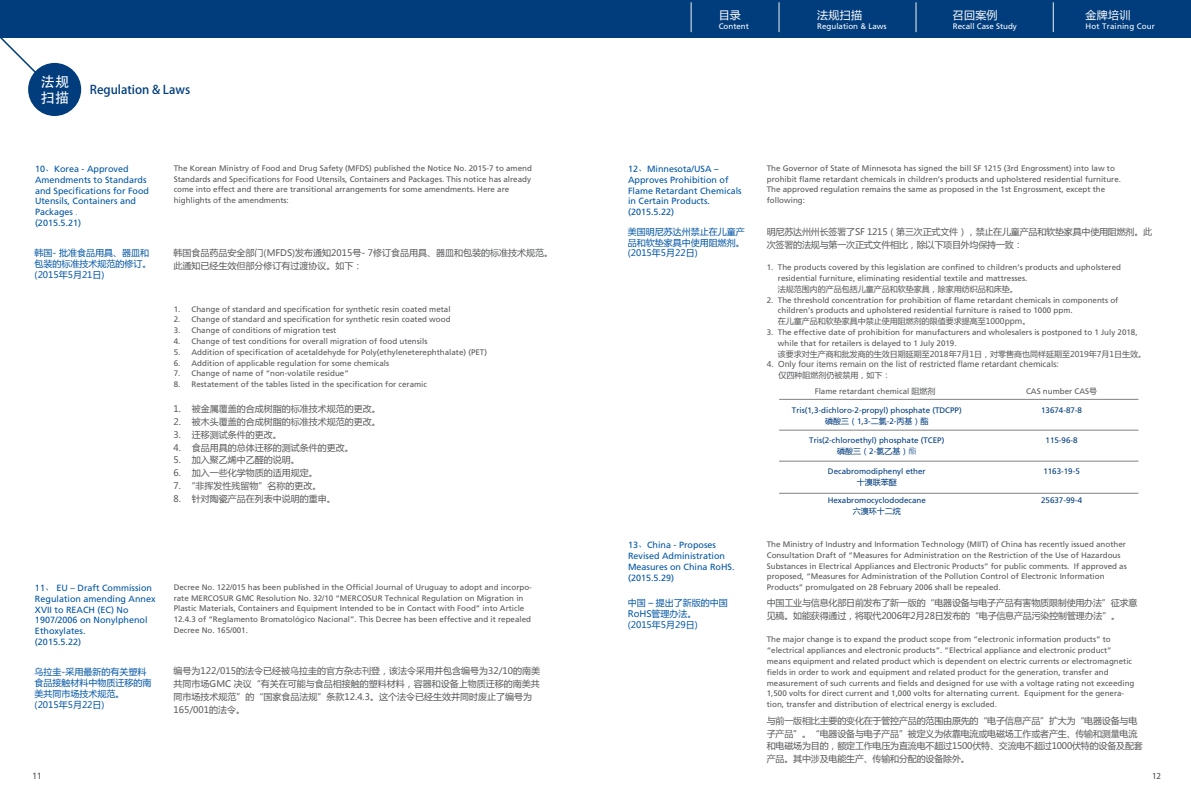
<style>
.page{position:relative;width:1191px;height:808px;background:#fff}
.page>*{position:absolute;margin:0;border:0;box-sizing:border-box;transform-origin:0 0}
.t1{font:14px "FZLTZCHK GBK1 0 G Bpc EUC H";color:#fff}
.t2{font:12px "FZLTCHK GBK1 0 G Bpc EUC H";color:#013d7d}
.t3{font:11px "Microsoft Ya Hei";letter-spacing:.02em;color:#fff}
.t4{font:9px/10.8px "Frutiger LT Std";color:#0155a5}
.t5{font:9px/12.8px "Microsoft Ya Hei";color:#57585a}
.t6{font:9px/12.8px "Microsoft Ya Hei";letter-spacing:-.02em;color:#57585a}
.t7{font:9px/10.8px "Microsoft Ya Hei";color:#0155a5}
.t8{font:9px "Frutiger LT Std";color:#57585a}
.t9{font:8px/10.8px "Frutiger LT Std";color:#57585a}
.t10{font:8px/10.8px "Frutiger LT Std";color:#013d7d;text-align:center}
.t11{font:8px/10.8px "Microsoft Ya Hei";color:#57585a}
.t12{font:8px "Frutiger LT Std";color:#fff}
.t13{font:8px "Frutiger LT Std";letter-spacing:.02em;color:#fff}
.t14{font:8px "FZLTZHK GBK1 0 G Bpc EUC H";color:#5b5b5b}
.s1{font-family:"Adobe Song Std";font-weight:300}
.s2{font-family:"Microsoft Ya Hei"}
</style>
<div class="page">
<div style="left:28px;top:63px;width:53px;height:53px;background:#013d7d;border-radius:50%"></div>
<svg style="left:0;top:37px;width:62px;height:62px"></svg>
<div style="left:0;top:0;width:1191px;height:37px;background:#013d7d"></div>
<hr style="left:779px;top:399px;width:359px;height:1px;background:#808285">
<hr style="left:779px;top:430px;width:359px;height:1px;background:#808285">
<hr style="left:779px;top:461px;width:359px;height:1px;background:#808285">
<hr style="left:779px;top:493px;width:359px;height:1px;background:#808285">
<hr style="left:691px;top:2px;width:1px;height:30px;background:#eef1f0">
<hr style="left:779px;top:2px;width:1px;height:30px;background:#eef1f0">
<hr style="left:916px;top:2px;width:1px;height:30px;background:#eef1f0">
<hr style="left:1053px;top:2px;width:1px;height:30px;background:#eef1f0">
<p class="t1" style="left:41px;top:73px;width:30px">法规</p>
<p class="t1" style="left:41px;top:89px;width:30px">扫描</p>
<p class="t2" style="left:90px;top:82px;width:102px">Regulation &amp; Laws</p>
<p class="t4" style="left:35px;top:164px;width:116px">10<span class="s1">、</span>Korea - Approved<br>Amendments to Standards and Specifications for Food<br>Utensils, Containers and<br>Packages <span class="s1">.<br></span>(2015.5.21)</p>
<p class="t7" style="left:35px;top:248px;width:119px">韩国- 批准食品用具、器皿和包装的标准技术规范的修订。(2015年5月21日)</p>
<p class="t9" style="left:174px;top:163px;width:360px">The Korean Ministry of Food and Drug Safety (MFDS) published the Notice No. 2015-7 to amend Standards and Specifications for Food Utensils, Containers and Packages. This notice has already come into effect and there are transitional arrangements for some amendments. Here are highlights of the amendments:</p>
<p class="t5" style="left:174px;top:247px;width:381px">韩国食品药品安全部门(MFDS)发布通知2015号- 7修订食品用具、器皿和包装的标准技术规范。此通知已经生效但部分修订有过渡协议。如下：</p>
<p class="t9" style="left:174px;top:303px;width:278px">1. Change of standard and specification for synthetic resin coated metal</p>
<p class="t9" style="left:174px;top:314px;width:278px">2. Change of standard and specification for synthetic resin coated wood</p>
<p class="t9" style="left:174px;top:325px;width:164px">3. Change of conditions of migration test</p>
<p class="t9" style="left:174px;top:336px;width:255px">4. Change of test conditions for overall migration of food utensils</p>
<p class="t9" style="left:174px;top:347px;width:315px">5. Addition of specification of acetaldehyde for Poly(ethyleneterephthalate) (PET)</p>
<p class="t9" style="left:174px;top:357px;width:217px">6. Addition of applicable regulation for some chemicals</p>
<p class="t9" style="left:174px;top:368px;width:177px">7. Change of name of “non-volatile residue”</p>
<p class="t9" style="left:174px;top:379px;width:255px">8. Restatement of the tables listed in the specification for ceramic</p>
<p class="t5" style="left:174px;top:402px;width:209px">1. 被金属覆盖的合成树脂的标准技术规范的更改。</p>
<p class="t5" style="left:174px;top:415px;width:209px">2. 被木头覆盖的合成树脂的标准技术规范的更改。</p>
<p class="t5" style="left:174px;top:428px;width:110px">3. 迁移测试条件的更改。</p>
<p class="t5" style="left:174px;top:441px;width:182px">4. 食品用具的总体迁移的测试条件的更改。</p>
<p class="t5" style="left:174px;top:453px;width:128px">5. 加入聚乙烯中乙醛的说明。</p>
<p class="t5" style="left:174px;top:466px;width:146px">6. 加入一些化学物质的适用规定。</p>
<p class="t5" style="left:174px;top:479px;width:149px">7. “非挥发性残留物”名称的更改。</p>
<p class="t5" style="left:174px;top:492px;width:164px">8. 针对陶瓷产品在列表中说明的重申。</p>
<p class="t4" style="left:35px;top:583px;width:122px">11<span class="s1">、</span> EU – Draft Commission<br>Regulation amending Annex<br>XVII to REACH (EC) No<br>1907/2006 on Nonylphenol<br>Ethoxylates.<br>(2015.5.22)</p>
<p class="t7" style="left:35px;top:667px;width:118px">乌拉圭-采用最新的有关塑料食品接触材料中物质迁移的南美共同市场技术规范。<br>(2015年5月22日)</p>
<p class="t9" style="left:174px;top:582px;width:360px">Decree No. 122/015 has been published in the Official Journal of Uruguay to adopt and incorpo&shy;rate MERCOSUR GMC Resolution No. 32/10 “MERCOSUR Technical Regulation on Migration in Plastic Materials, Containers and Equipment Intended to be in Contact with Food” into Article 12.4.3 of “Reglamento Bromatológico Nacional”. This Decree has been effective and it repealed Decree No. 165/001.</p>
<p class="t5" style="left:174px;top:664px;width:368px">编号为122/015的法令已经被乌拉圭的官方杂志刊登，该法令采用并包含编号为32/10的南美共同市场GMC 决议“有关在可能与食品相接触的塑料材料，容器和设备上物质迁移的南美共同市场技术规范”的“国家食品法规”条款12.4.3。这个法令已经生效并同时废止了编号为165/001的法令。</p>
<p class="t3" style="left:719px;top:7px;width:24px">目录</p>
<p class="t12" style="left:719px;top:22px;width:32px">Content</p>
<p class="t3" style="left:817px;top:7px;width:46px">法规扫描</p>
<p class="t12" style="left:817px;top:22px;width:71px">Regulation &amp; Laws</p>
<p class="t3" style="left:953px;top:7px;width:46px">召回案例</p>
<p class="t12" style="left:953px;top:22px;width:66px">Recall Case Study</p>
<p class="t3" style="left:1086px;top:7px;width:46px">金牌培训</p>
<p class="t13" style="left:1086px;top:22px;width:71px">Hot Training Cour</p>
<p class="t4" style="left:628px;top:164px;width:115px">12<span class="s1">、</span>Minnesota/USA –<br>Approves Prohibition of<br>Flame Retardant Chemicals in Certain Products. (2015.5.22)</p>
<p class="t7" style="left:628px;top:226px;width:118px;text-align:justify">美国明尼苏达州禁止在儿童产品和软垫家具中使用阻燃剂。(2015年5月22日)</p>
<p class="t4" style="left:628px;top:540px;width:108px">13<span class="s1">、</span>China - Proposes<br>Revised Administration<br>Measures on China RoHS. (2015.5.29)</p>
<p class="t7" style="left:628px;top:598px;width:102px">中国 – 提出了新版的中国<br>RoHS管理办法。<br>(2015年5月29日)</p>
<p class="t9" style="left:767px;top:163px;width:356px">The Governor of State of Minnesota has signed the bill SF 1215 (3rd Engrossment) into law to prohibit flame retardant chemicals in children’s products and upholstered residential furniture.<br>The approved regulation remains the same as proposed in the 1st Engrossment, except the following:</p>
<p class="t6" style="left:767px;top:225px;width:387px">明尼苏达州州长签署了SF 1215（第三次正式文件），禁止在儿童产品和软垫家具中使用阻燃剂。此次签署的法规与第一次正式文件相比，除以下项目外均保持一致：</p>
<p class="t9" style="left:778px;top:262px;width:345px;text-indent:-11px">1. The products covered by this legislation are confined to children’s products and upholstered residential furniture, eliminating residential textile and mattresses.<br><span class="s2">法规范围内的产品包括儿童产品和软垫家具，除家用纺织品和床垫。</span></p>
<p class="t9" style="left:778px;top:295px;width:342px;text-indent:-11px">2. The threshold concentration for prohibition of flame retardant chemicals in components of children’s products and upholstered residential furniture is raised to 1000 ppm.<br><span class="s2">在儿童产品和软垫家具中禁止使用阻燃剂的限值要求提高至1000ppm。</span></p>
<p class="t9" style="left:778px;top:327px;width:370px;text-indent:-11px">3. The effective date of prohibition for manufacturers and wholesalers is postponed to 1 July 2018, while that for retailers is delayed to 1 July 2019.<br><span class="s2">该要求对生产商和批发商的生效日期延期至2018年7月1日，对零售商也同样延期至2019年7月1日生效。</span></p>
<p class="t11" style="left:779px;top:359px;width:282px;text-indent:-12px">4. Only four items remain on the list of restricted flame retardant chemicals:仅四种阻燃剂仍被禁用，如下：</p>
<p class="t9" style="left:815px;top:386px;width:122px">Flame retardant chemical <span class="s2">阻燃剂</span></p>
<p class="t9" style="left:1026px;top:386px;width:73px">CAS number CAS<span class="s2">号</span></p>
<p class="t10" style="left:792px;top:405px;width:171px">Tris(1,3-dichloro-2-propyl) phosphate (TDCPP)<span class="s2">磷酸三（</span>1,3-<span class="s2">二氯</span>-2-<span class="s2">丙基）酯</span></p>
<p class="t10" style="left:1041px;top:405px;width:42px">13674-87-8</p>
<p class="t10" style="left:809px;top:435px;width:137px">Tris(2-chloroethyl) phosphate (TCEP)<span class="s2">磷酸三（</span>2-<span class="s2">氯乙基）</span><span class="s1">酯</span></p>
<p class="t10" style="left:1046px;top:435px;width:34px">115-96-8</p>
<p class="t10" style="left:828px;top:466px;width:99px">Decabromodiphenyl ether<span class="s2">十溴联苯醚</span></p>
<p class="t10" style="left:1043px;top:466px;width:38px">1163-19-5</p>
<p class="t10" style="left:828px;top:495px;width:100px">Hexabromocyclododecane<span class="s2">六溴环十二烷</span></p>
<p class="t10" style="left:1041px;top:495px;width:42px">25637-99-4</p>
<p class="t9" style="left:767px;top:539px;width:362px">The Ministry of Industry and Information Technology (MIIT) of China has recently issued another Consultation Draft of “Measures for Administration on the Restriction of the Use of Hazardous Substances in Electrical Appliances and Electronic Products” for public comments. If approved as proposed, “Measures for Administration of the Pollution Control of Electronic Information Products” promulgated on 28 February 2006 shall be repealed.</p>
<p class="t6" style="left:767px;top:597px;width:372px">中国工业与信息化部日前发布了新一版的“电器设备与电子产品有害物质限制使用办法”征求意见稿。如能获得通过，将取代2006年2月28日发布的“电子信息产品污染控制管理办法”。</p>
<p class="t9" style="left:767px;top:634px;width:369px">The major change is to expand the product scope from “electronic information products” to “electrical appliances and electronic products”. “Electrical appliance and electronic product” means equipment and related product which is dependent on electric currents or electromagnetic fields in order to work and equipment and related product for the generation, transfer and measurement of such currents and fields and designed for use with a voltage rating not exceeding 1,500 volts for direct current and 1,000 volts for alternating current. Equipment for the genera&shy;tion, transfer and distribution of electrical energy is excluded.</p>
<p class="t6" style="left:767px;top:714px;width:378px">与前一版相比主要的变化在于管控产品的范围由原先的“电子信息产品”扩大为“电器设备与电子产品”。“电器设备与电子产品”被定义为依靠电流或电磁场工作或者产生、传输和测量电流和电磁场为目的，额定工作电压为直流电不超过1500伏特、交流电不超过1000伏特的设备及配套产品。其中涉及电能生产、传输和分配的设备除外。</p>
<p class="t8" style="left:32px;top:771px;width:11px">11</p>
<p class="t14" style="left:1152px;top:771px;width:10px">12</p>
</div>
